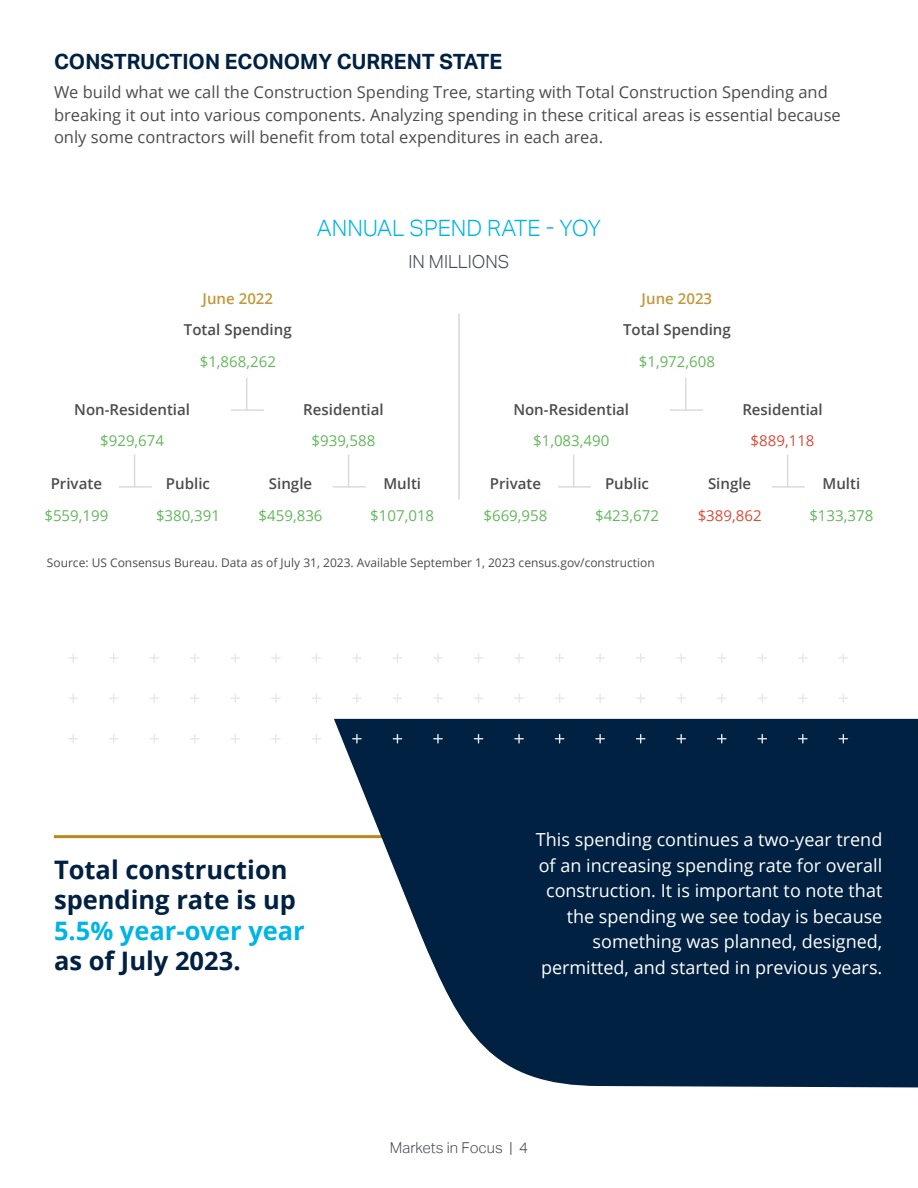
<style>
.page{position:relative;width:918px;height:1188px;background:#fff}
.page>*{position:absolute;margin:0;border:0;box-sizing:border-box;transform-origin:0 0}
.t1{font:700 25.5px/30.6px "Open Sans";color:#002141}
.t2{font:300 22.5px "Aktiv Grotesk";color:#00b5e3}
.t3{font:700 21px "Aktiv Grotesk";color:#002141}
.t4{font:18px/25.5px "Open Sans";color:#fff;text-align:right}
.t5{font:300 18px "Aktiv Grotesk";color:#444c54}
.t6{font:16.5px/22.5px "Open Sans";color:#4b4c4d}
.t7{font:600 15px "Open Sans";color:#4b4c4d}
.t8{font:15px "Open Sans";color:#65b75d}
.t9{font:300 15px "Aktiv Grotesk";color:#444c54}
.t10{font:600 15px "Open Sans";color:#c2983b}
.t11{font:15px "Open Sans";color:#d64c3a}
.Body{font:12px "Open Sans";color:#4b4c4d}
.s1{color:#00b5e3}
</style>
<div class="page">
<hr style="left:54px;top:835px;width:351px;height:3px;background:#b7891c">
<svg style="left:334px;top:719px;width:584px;height:368px;background:#233f5b"></svg>
<hr style="left:458px;top:313px;width:2px;height:187px;background:#d7d8da">
<hr style="left:246px;top:378px;width:1px;height:33px;background:#d7d8da">
<hr style="left:134px;top:455px;width:1px;height:33px;background:#d7d8da">
<hr style="left:348px;top:455px;width:1px;height:33px;background:#d7d8da">
<hr style="left:231px;top:409px;width:33px;height:2px;background:#d7d8da">
<hr style="left:119px;top:486px;width:33px;height:2px;background:#d7d8da">
<hr style="left:333px;top:486px;width:33px;height:2px;background:#d7d8da">
<hr style="left:685px;top:378px;width:1px;height:33px;background:#d7d8da">
<hr style="left:573px;top:455px;width:1px;height:33px;background:#d7d8da">
<hr style="left:787px;top:455px;width:1px;height:33px;background:#d7d8da">
<hr style="left:670px;top:409px;width:33px;height:2px;background:#d7d8da">
<hr style="left:558px;top:486px;width:33px;height:2px;background:#d7d8da">
<hr style="left:772px;top:486px;width:33px;height:2px;background:#d7d8da">
<svg style="left:69px;top:653px;width:9px;height:10px"></svg>
<svg style="left:109px;top:653px;width:9px;height:10px"></svg>
<svg style="left:150px;top:653px;width:9px;height:10px"></svg>
<svg style="left:190px;top:653px;width:9px;height:10px"></svg>
<svg style="left:231px;top:653px;width:9px;height:10px"></svg>
<svg style="left:271px;top:653px;width:9px;height:10px"></svg>
<svg style="left:312px;top:653px;width:9px;height:10px"></svg>
<svg style="left:352px;top:653px;width:9px;height:10px"></svg>
<svg style="left:393px;top:653px;width:9px;height:10px"></svg>
<svg style="left:433px;top:653px;width:10px;height:10px"></svg>
<svg style="left:474px;top:653px;width:9px;height:10px"></svg>
<svg style="left:514px;top:653px;width:10px;height:10px"></svg>
<svg style="left:555px;top:653px;width:9px;height:10px"></svg>
<svg style="left:596px;top:653px;width:9px;height:10px"></svg>
<svg style="left:636px;top:653px;width:9px;height:10px"></svg>
<svg style="left:677px;top:653px;width:9px;height:10px"></svg>
<svg style="left:717px;top:653px;width:9px;height:10px"></svg>
<svg style="left:758px;top:653px;width:9px;height:10px"></svg>
<svg style="left:798px;top:653px;width:9px;height:10px"></svg>
<svg style="left:839px;top:653px;width:9px;height:10px"></svg>
<svg style="left:68px;top:694px;width:10px;height:9px"></svg>
<svg style="left:109px;top:693px;width:9px;height:10px"></svg>
<svg style="left:150px;top:693px;width:9px;height:10px"></svg>
<svg style="left:190px;top:693px;width:9px;height:10px"></svg>
<svg style="left:231px;top:693px;width:9px;height:10px"></svg>
<svg style="left:271px;top:694px;width:10px;height:9px"></svg>
<svg style="left:312px;top:693px;width:9px;height:10px"></svg>
<svg style="left:352px;top:694px;width:10px;height:9px"></svg>
<svg style="left:393px;top:693px;width:9px;height:10px"></svg>
<svg style="left:433px;top:694px;width:10px;height:9px"></svg>
<svg style="left:474px;top:693px;width:9px;height:10px"></svg>
<svg style="left:514px;top:694px;width:10px;height:9px"></svg>
<svg style="left:555px;top:693px;width:9px;height:10px"></svg>
<svg style="left:595px;top:694px;width:10px;height:9px"></svg>
<svg style="left:636px;top:693px;width:9px;height:10px"></svg>
<svg style="left:676px;top:693px;width:10px;height:10px"></svg>
<svg style="left:717px;top:693px;width:9px;height:10px"></svg>
<svg style="left:758px;top:693px;width:9px;height:10px"></svg>
<svg style="left:798px;top:693px;width:10px;height:10px"></svg>
<svg style="left:839px;top:693px;width:9px;height:10px"></svg>
<svg style="left:68px;top:734px;width:10px;height:9px"></svg>
<svg style="left:109px;top:734px;width:9px;height:10px"></svg>
<svg style="left:149px;top:734px;width:10px;height:9px"></svg>
<svg style="left:190px;top:734px;width:10px;height:9px"></svg>
<svg style="left:231px;top:734px;width:9px;height:10px"></svg>
<svg style="left:271px;top:734px;width:10px;height:9px"></svg>
<svg style="left:312px;top:734px;width:9px;height:10px"></svg>
<svg style="left:352px;top:734px;width:10px;height:10px"></svg>
<svg style="left:393px;top:734px;width:9px;height:10px"></svg>
<svg style="left:433px;top:734px;width:10px;height:10px"></svg>
<svg style="left:474px;top:734px;width:9px;height:10px"></svg>
<svg style="left:514px;top:734px;width:10px;height:10px"></svg>
<svg style="left:555px;top:734px;width:9px;height:10px"></svg>
<svg style="left:595px;top:734px;width:10px;height:10px"></svg>
<svg style="left:636px;top:734px;width:9px;height:10px"></svg>
<svg style="left:676px;top:734px;width:10px;height:10px"></svg>
<svg style="left:717px;top:734px;width:10px;height:10px"></svg>
<svg style="left:757px;top:734px;width:10px;height:10px"></svg>
<svg style="left:798px;top:734px;width:10px;height:10px"></svg>
<svg style="left:839px;top:734px;width:9px;height:10px"></svg>
<p class="t3" style="left:54px;top:49px;width:450px">CONSTRUCTION ECONOMY CURRENT STATE</p>
<p class="t6" style="left:54px;top:81px;width:788px">We build what we call the Construction Spending Tree, starting with Total Construction Spending and breaking it out into various components. Analyzing spending in these critical areas is essential because only some contractors will benefit from total expenditures in each area.</p>
<p class="t2" style="left:317px;top:215px;width:286px">ANNUAL SPEND RATE - YOY</p>
<p class="t5" style="left:408px;top:251px;width:103px">IN MILLIONS</p>
<p class="t10" style="left:203px;top:288px;width:72px">June 2022</p>
<p class="t7" style="left:184px;top:319px;width:109px">Total Spending</p>
<p class="t8" style="left:200px;top:351px;width:78px">$1,868,262</p>
<p class="t7" style="left:74px;top:399px;width:117px">Non-Residential</p>
<p class="t8" style="left:100px;top:430px;width:65px">$929,674</p>
<p class="t7" style="left:51px;top:474px;width:53px">Private</p>
<p class="t8" style="left:44px;top:505px;width:65px">$559,199</p>
<p class="t7" style="left:303px;top:399px;width:82px">Residential</p>
<p class="t8" style="left:312px;top:430px;width:65px">$939,588</p>
<p class="t7" style="left:166px;top:474px;width:46px">Public</p>
<p class="t8" style="left:156px;top:505px;width:65px">$380,391</p>
<p class="t7" style="left:269px;top:474px;width:45px">Single</p>
<p class="t8" style="left:259px;top:505px;width:65px">$459,836</p>
<p class="t7" style="left:383px;top:474px;width:39px">Multi</p>
<p class="t8" style="left:370px;top:505px;width:65px">$107,018</p>
<p class="t10" style="left:642px;top:288px;width:72px">June 2023</p>
<p class="t7" style="left:623px;top:319px;width:109px">Total Spending</p>
<p class="t8" style="left:639px;top:351px;width:78px">$1,972,608</p>
<p class="t7" style="left:513px;top:399px;width:117px">Non-Residential</p>
<p class="t8" style="left:533px;top:430px;width:78px">$1,083,490</p>
<p class="t7" style="left:490px;top:474px;width:53px">Private</p>
<p class="t8" style="left:484px;top:505px;width:65px">$669,958</p>
<p class="t7" style="left:742px;top:399px;width:82px">Residential</p>
<p class="t11" style="left:751px;top:430px;width:65px">$889,118</p>
<p class="t7" style="left:605px;top:474px;width:46px">Public</p>
<p class="t8" style="left:595px;top:505px;width:65px">$423,672</p>
<p class="t7" style="left:708px;top:474px;width:45px">Single</p>
<p class="t11" style="left:698px;top:505px;width:65px">$389,862</p>
<p class="t7" style="left:822px;top:474px;width:39px">Multi</p>
<p class="t8" style="left:809px;top:505px;width:65px">$133,378</p>
<p class="Body" style="left:47px;top:555px;width:609px">Source: US Consensus Bureau. Data as of July 31, 2023. Available September 1, 2023 census.gov/construction</p>
<p class="t1" style="left:54px;top:853px;width:252px">Total construction spending rate is up<br><span class="s1">5.5% year-over year </span>as of July 2023.</p>
<p class="t4" style="left:536px;top:827px;width:348px">This spending continues a two-year trend of an increasing spending rate for overall construction. It is important to note that the spending we see today is because something was planned, designed, permitted, and started in previous years.</p>
<p class="t9" style="left:390px;top:1139px;width:140px">Markets in Focus | 4</p>
</div>
